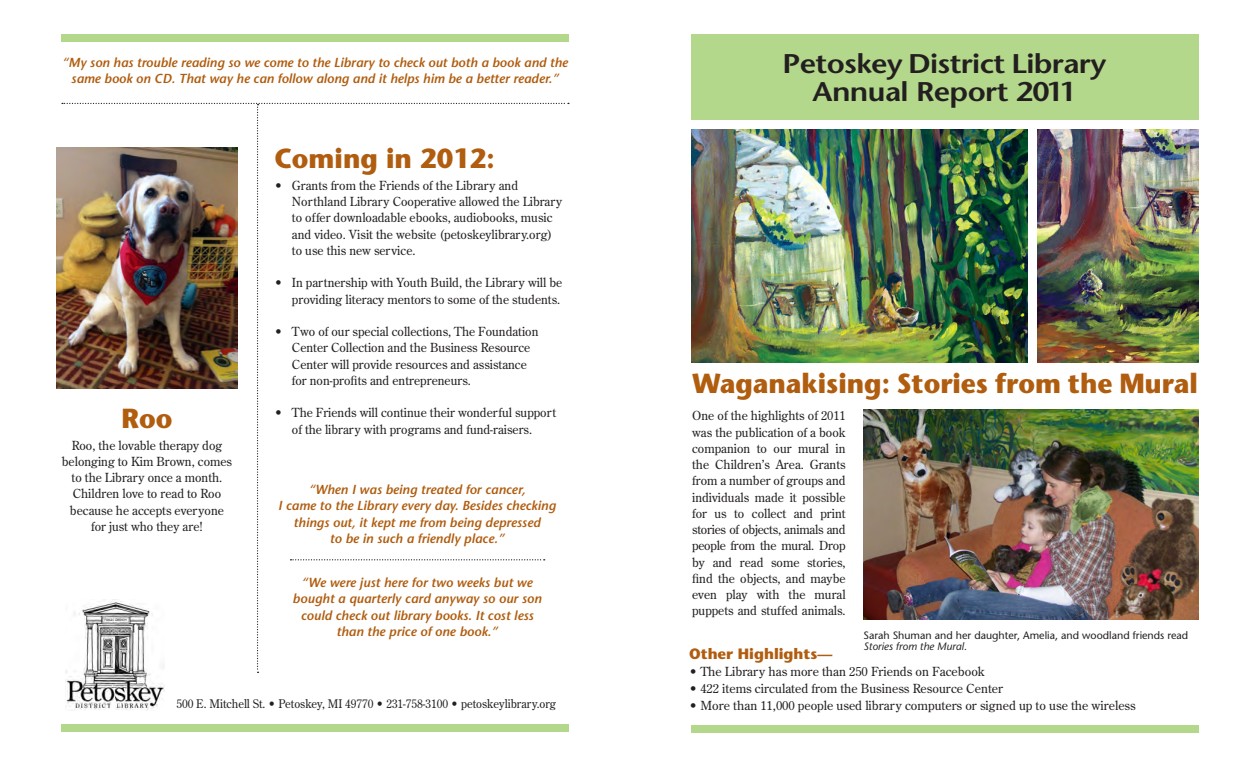
<style>
.page{position:relative;width:1260px;height:765px;background:#fff}
.page>*{position:absolute;margin:0;border:0;box-sizing:border-box;transform-origin:0 0}
.t1{font:700 27.5px "Stone Sans";color:#b05d0f;scale:.95 1}
.t2{font:600 27px "Stone Sans";letter-spacing:-.02em;color:#231f20;scale:1.11 1}
.t3{font:700 15px "Stone Sans";color:#b05d0f}
.t4{font:italic 600 13px/16.2px "Stone Sans";color:#b05d0f;text-align:center}
.t5{font:12.5px/16.2px "Century Old Style";color:#231f20}
.t6{font:11.88px "Century Old Style";color:#231f20;scale:.95 1}
.t7{font:10.75px/11.2px "Stone Sans";color:#231f20}
.s1{font-style:italic}
</style>
<div class="page">
<div style="left:691px;top:726px;width:508px;height:7px;background:#b3d78b"></div>
<div style="left:691px;top:34px;width:508px;height:85px;background:#b3d78b"></div>
<img style="left:1037px;top:130px;width:161px;height:233px">
<img style="left:692px;top:130px;width:336px;height:233px">
<img style="left:65px;top:673px;width:100px;height:37px">
<img style="left:863px;top:409px;width:335px;height:211px">
<img style="left:57px;top:147px;width:5px;height:241px">
<div style="left:61px;top:724px;width:508px;height:8px;background:#b3d78b"></div>
<div style="left:61px;top:34px;width:508px;height:7px;background:#b3d78b"></div>
<svg style="left:62px;top:103px;width:507px;height:570px"></svg>
<p class="t4" style="left:62px;top:54px;width:507px">“My son has trouble reading so we come to the Library to check out both a book and the same book on CD. That way he can follow along and it helps him be a better reader.”</p>
<p class="t2" style="left:783px;top:46px;width:293px">Petoskey District Library</p>
<p class="t2" style="left:813px;top:75px;width:239px">Annual Report 2011</p>
<p class="t1" style="left:122px;top:401px;width:55px">Roo</p>
<p class="t5" style="left:62px;top:437px;width:172px;text-align:center">Roo, the lovable therapy dog belonging to Kim Brown, comes to the Library once a month.<br>Children love to read to Roo because he accepts everyone</p>
<p class="t5" style="left:91px;top:518px;width:113px">for just who they are!</p>
<p class="t1" style="left:274px;top:141px;width:233px">Coming in 2012:</p>
<p class="t5" style="left:292px;top:177px;width:272px;text-indent:-18px">• Grants from the Friends of the Library and<br>Northland Library Cooperative allowed the Library</p>
<p class="t5" style="left:292px;top:210px;width:262px">to offer downloadable ebooks, audiobooks, music</p>
<p class="t5" style="left:292px;top:226px;width:262px">and video. Visit the website (petoskeylibrary.org)</p>
<p class="t5" style="left:292px;top:242px;width:125px">to use this new service.</p>
<p class="t5" style="left:274px;top:275px;width:289px">• In partnership with Youth Build, the Library will be</p>
<p class="t5" style="left:292px;top:291px;width:270px">providing literacy mentors to some of the students.</p>
<p class="t5" style="left:274px;top:323px;width:266px">• Two of our special collections, The Foundation</p>
<p class="t5" style="left:292px;top:340px;width:240px">Center Collection and the Business Resource<br>Center will provide resources and assistance</p>
<p class="t5" style="left:292px;top:372px;width:180px">for non-profits and entrepreneurs.</p>
<p class="t5" style="left:274px;top:405px;width:283px">• The Friends will continue their wonderful support</p>
<p class="t5" style="left:292px;top:421px;width:242px">of the library with programs and fund-raisers.</p>
<p class="t1" style="left:692px;top:366px;width:534px">Waganakising: Stories from the Mural</p>
<p class="t5" style="left:692px;top:408px;width:155px;text-align:justify">One of the highlights of 2011 was the publication of a book companion to our mural in the Children’s Area. Grants from a number of groups and individuals made it possible for us to collect and print stories of objects, animals and people from the mural. Drop by and read some stories, find the objects, and maybe even play with the mural puppets and stuffed animals.</p>
<p class="t3" style="left:689px;top:644px;width:145px">Other Highlights—</p>
<p class="t5" style="left:689px;top:663px;width:297px">• The Library has more than 250 Friends on Facebook</p>
<p class="t5" style="left:689px;top:680px;width:316px">• 422 items circulated from the Business Resource Center</p>
<p class="t4" style="left:309px;top:481px;width:218px">“When I was being treated for cancer,</p>
<p class="t4" style="left:278px;top:498px;width:279px">I came to the Library every day. Besides checking things out, it kept me from being depressed</p>
<p class="t4" style="left:330px;top:530px;width:176px">to be in such a friendly place.”</p>
<p class="t4" style="left:302px;top:574px;width:232px">“We were just here for two weeks but we</p>
<p class="t4" style="left:293px;top:591px;width:250px">bought a quarterly card anyway so our son</p>
<p class="t4" style="left:301px;top:607px;width:234px">could check out library books. It cost less</p>
<p class="t4" style="left:336px;top:623px;width:163px">than the price of one book.”</p>
<p class="t7" style="left:863px;top:629px;width:326px">Sarah Shuman and her daughter, Amelia, and woodland friends read<br><span class="s1">Stories from the Mural.</span></p>
<p class="t6" style="left:177px;top:696px;width:401px">500 E. Mitchell St. • Petoskey, MI 49770 • 231-758-3100 • petoskeylibrary.org</p>
<p class="t5" style="left:689px;top:697px;width:448px">• More than 11,000 people used library computers or signed up to use the wireless</p>
</div>
